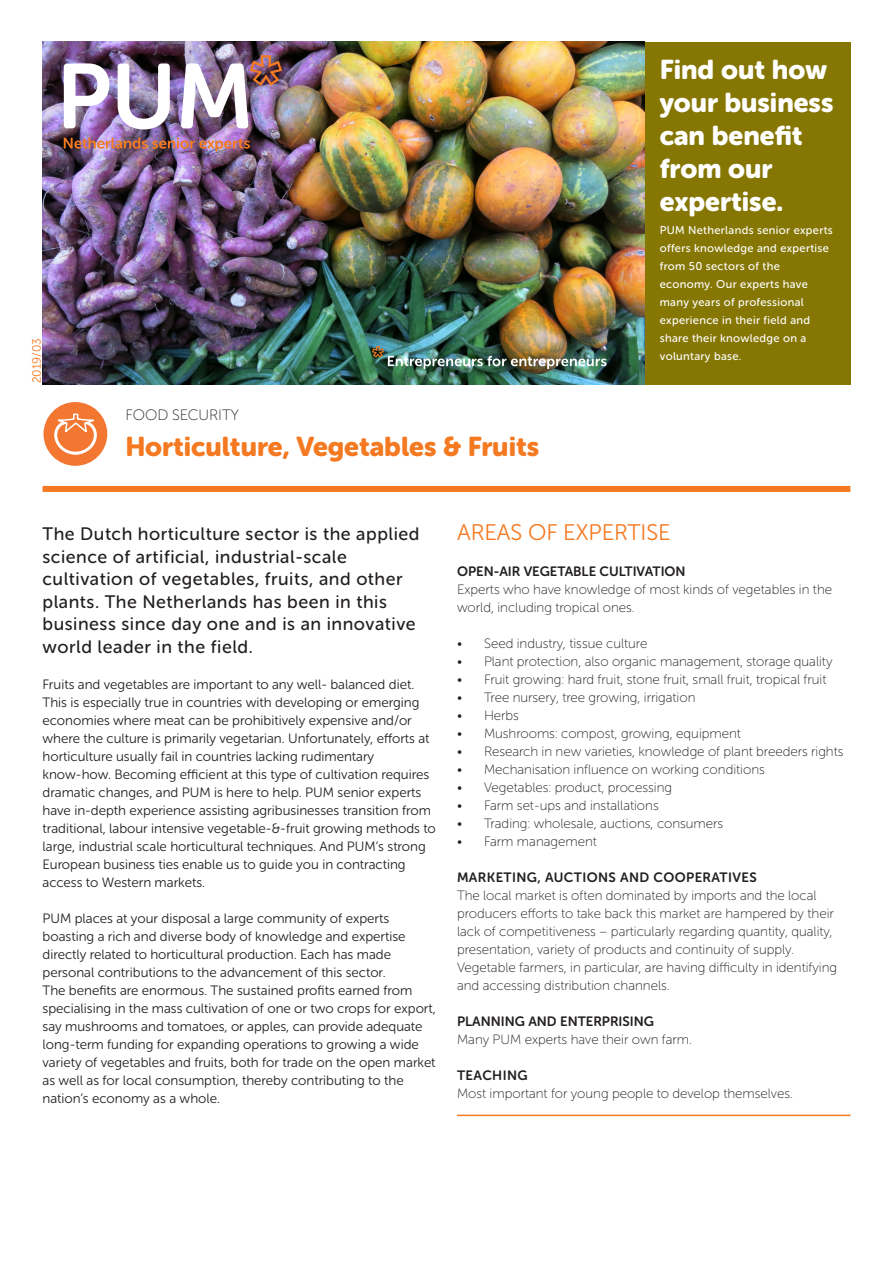
<style>
.page{position:relative;width:893px;height:1263px;background:#fff}
.page>*{position:absolute;margin:0;border:0;box-sizing:border-box;transform-origin:0 0}
.Kop_intro_in_kader{font:27px/33px "Museo Sans Rounded 900";color:#fff}
.Titel_hoofdsector{font:27px "Museo Sans Rounded 900";color:#f47921}
.Kop_oranje{font:22.5px "Museo Sans Rounded 300";color:#f47921}
.Intro_-_kolom_links{font:18px/22.5px "Museo Sans Rounded 500";letter-spacing:.03em;color:#231f20}
.Titel_hoofdsector-2{font:15px "Museo Sans Rounded 100";color:#231f20}
.Broodtekst_-_kolom_l{font:13.5px/18px "Museo Sans Rounded 300";color:#231f20}
.Broodtekst{font:13.5px/18px "Museo Sans Rounded 100";color:#231f20}
.Subkop_caps{font:13.5px/18px "Museo Sans Rounded 100";color:#231f20}
.Subkop_caps-2{font:13.5px "Museo Sans Rounded 700";color:#231f20}
.Subkop_caps-3{font:13.5px "Museo Sans Rounded 700";letter-spacing:.03em;color:#231f20}
.Kop_oranje-2{font:12px "Museo Sans Rounded 300";color:#f47921}
.Intro_klein_in_kader{font:11.25px/18px "Museo Sans Rounded 500";letter-spacing:.03em;color:#fff}
</style>
<div class="page">
<div style="left:643px;top:42px;width:207px;height:342px;background:#867705"></div>
<div style="left:43px;top:486px;width:807px;height:6px;background:#f47921"></div>
<img style="left:43px;top:42px;width:601px;height:342px">
<hr style="left:457px;top:1115px;width:393px;height:1px;background:#f47921">
<img style="left:372px;top:346px;width:234px;height:23px">
<img style="left:64px;top:63px;width:45px;height:65px">
<img style="left:118px;top:63px;width:52px;height:66px">
<img style="left:64px;top:138px;width:186px;height:14px">
<img style="left:181px;top:55px;width:101px;height:73px">
<div style="left:44px;top:402px;width:63px;height:64px;background:#f37731;border-radius:50%"></div>
<svg style="left:50px;top:413px;width:52px;height:43px"></svg>
<p class="Kop_oranje-2" style="left:30px;top:383px;width:47px;rotate:-90deg">2019/03</p>
<p class="Titel_hoofdsector-2" style="left:125px;top:407px;width:115px">FOOD SECURITY</p>
<p class="Titel_hoofdsector" style="left:125px;top:431px;width:415px">Horticulture, Vegetables &amp; Fruits</p>
<p class="Kop_intro_in_kader" style="left:660px;top:53px;width:175px">Find out how your business can benefit from our expertise.</p>
<p class="Intro_klein_in_kader" style="left:660px;top:221px;width:175px">PUM Netherlands senior experts offers knowledge and expertise from 50 sectors of the economy. Our experts have many years of professional experience in their field and share their knowledge on a voluntary base.</p>
<p class="Intro_-_kolom_links" style="left:43px;top:523px;width:379px">The Dutch horticulture sector is the applied science of artificial, industrial-scale cultivation of vegetables, fruits, and other plants. The Netherlands has been in this business since day one and is an innovative world leader in the field.</p>
<p class="Broodtekst_-_kolom_l" style="left:43px;top:675px;width:395px">Fruits and vegetables are important to any well- balanced diet.<br>This is especially true in countries with developing or emerging economies where meat can be prohibitively expensive and/or where the culture is primarily vegetarian. Unfortunately, efforts at horticulture usually fail in countries lacking rudimentary know-how. Becoming efficient at this type of cultivation requires dramatic changes, and PUM is here to help. PUM senior experts have in-depth experience assisting agribusinesses transition from traditional, labour intensive vegetable-&amp;-fruit growing methods to large, industrial scale horticultural techniques. And PUM’s strong European business ties enable us to guide you in contracting access to Western markets.</p>
<p class="Broodtekst_-_kolom_l" style="left:43px;top:909px;width:365px">PUM places at your disposal a large community of experts boasting a rich and diverse body of knowledge and expertise directly related to horticultural production. Each has made personal contributions to the advancement of this sector.</p>
<p class="Broodtekst_-_kolom_l" style="left:43px;top:981px;width:395px">The benefits are enormous. The sustained profits earned from specialising in the mass cultivation of one or two crops for export, say mushrooms and tomatoes, or apples, can provide adequate long-term funding for expanding operations to growing a wide variety of vegetables and fruits, both for trade on the open market as well as for local consumption, thereby contributing to the nation’s economy as a whole.</p>
<p class="Kop_oranje" style="left:457px;top:520px;width:215px">AREAS OF EXPERTISE</p>
<p class="Subkop_caps-2" style="left:457px;top:564px;width:230px">OPEN-AIR VEGETABLE CULTIVATION</p>
<p class="Subkop_caps" style="left:457px;top:581px;width:377px">Experts who have knowledge of most kinds of vegetables in the world, including tropical ones.</p>
<p class="Broodtekst" style="left:457px;top:635px;width:192px">• Seed industry, tissue culture</p>
<p class="Broodtekst" style="left:457px;top:653px;width:377px">• Plant protection, also organic management, storage quality</p>
<p class="Broodtekst" style="left:457px;top:671px;width:371px">• Fruit growing: hard fruit, stone fruit, small fruit, tropical fruit</p>
<p class="Broodtekst" style="left:457px;top:689px;width:240px">• Tree nursery, tree growing, irrigation</p>
<p class="Broodtekst" style="left:457px;top:707px;width:63px">• Herbs</p>
<p class="Broodtekst" style="left:457px;top:725px;width:285px">• Mushrooms: compost, growing, equipment</p>
<p class="Broodtekst" style="left:457px;top:743px;width:388px">• Research in new varieties, knowledge of plant breeders rights</p>
<p class="Broodtekst" style="left:457px;top:761px;width:309px">• Mechanisation influence on working conditions</p>
<p class="Broodtekst" style="left:457px;top:779px;width:217px">• Vegetables: product, processing</p>
<p class="Broodtekst" style="left:457px;top:797px;width:203px">• Farm set-ups and installations</p>
<p class="Broodtekst" style="left:457px;top:815px;width:268px">• Trading: wholesale, auctions, consumers</p>
<p class="Broodtekst" style="left:457px;top:833px;width:141px">• Farm management</p>
<p class="Subkop_caps-3" style="left:457px;top:870px;width:301px">MARKETING, AUCTIONS AND COOPERATIVES</p>
<p class="Broodtekst" style="left:457px;top:887px;width:378px">The local market is often dominated by imports and the local producers efforts to take back this market are hampered by their lack of competitiveness – particularly regarding quantity, quality, presentation, variety of products and continuity of supply.</p>
<p class="Broodtekst" style="left:457px;top:959px;width:382px">Vegetable farmers, in particular, are having difficulty in identifying and accessing distribution channels.</p>
<p class="Subkop_caps-2" style="left:457px;top:1014px;width:198px">PLANNING AND ENTERPRISING</p>
<p class="Subkop_caps" style="left:457px;top:1031px;width:236px">Many PUM experts have their own farm.</p>
<p class="Subkop_caps-3" style="left:457px;top:1068px;width:72px">TEACHING</p>
<p class="Broodtekst" style="left:457px;top:1085px;width:337px">Most important for young people to develop themselves.</p>
</div>
